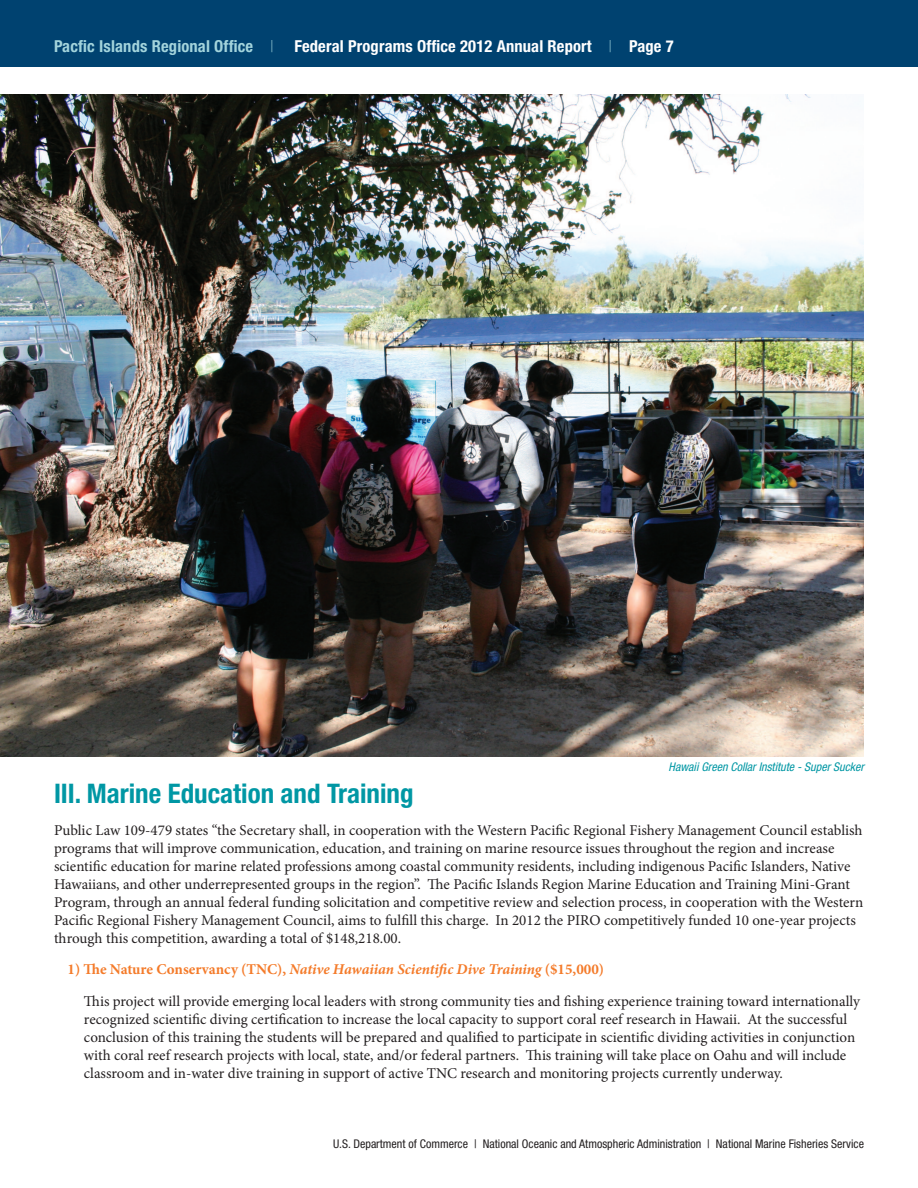
<style>
.page{position:relative;width:918px;height:1188px;background:#fff}
.page>*{position:absolute;margin:0;border:0;box-sizing:border-box;transform-origin:0 0}
.t1{font:700 condensed 27px "Helvetica Neue LT Std";color:#0097a4}
.t2{font:700 condensed 16.5px "Helvetica Neue LT Std";letter-spacing:.01em;color:#fff}
.t3{font:700 condensed 16.5px "Helvetica Neue LT Std";letter-spacing:.01em;color:#a3d4dc}
.t4{font:15px/18px "Minion Pro";color:#231f20}
.t5{font:condensed 12px "Helvetica Neue LT Std";color:#231f20}
.t6{font:italic condensed 12px "Helvetica Neue LT Std";color:#0097a4}
.s1{font-weight:100}
.s2{font-weight:100;color:#a3d4dc}
.s3{font-weight:700;color:#f47b2a}
.s4{font-weight:700;font-style:italic;color:#f47b2a}
</style>
<div class="page">
<div style="left:0;top:0;width:918px;height:68px;background:#004270"></div>
<img style="left:0;top:94px;width:864px;height:663px">
<p class="t3" style="left:54px;top:36px;width:221px">Pacfic Islands Regional Office <span class="s1">|</span></p>
<p class="t2" style="left:295px;top:36px;width:381px">Federal Programs Office 2012 Annual Report <span class="s2">|</span> Page 7</p>
<p class="t6" style="left:669px;top:759px;width:197px">Hawaii Green Collar Institute - Super Sucker</p>
<h1 class="t1" style="left:54px;top:777px;width:361px">III. Marine Education and Training</h1>
<p class="t4" style="left:54px;top:821px;width:811px">Public Law 109-479 states “the Secretary shall, in cooperation with the Western Pacific Regional Fishery Management Council establish programs that will improve communication, education, and training on marine resource issues throughout the region and increase scientific education for marine related professions among coastal community residents, including indigenous Pacific Islanders, Native Hawaiians, and other underrepresented groups in the region”. The Pacific Islands Region Marine Education and Training Mini-Grant Program, through an annual federal funding solicitation and competitive review and selection process, in cooperation with the Western Pacific Regional Fishery Management Council, aims to fulfill this charge. In 2012 the PIRO competitively funded 10 one-year projects through this competition, awarding a total of $148,218.00.</p>
<p class="t4" style="left:84px;top:954px;width:778px;line-height:31.5px;text-indent:-16px"><span class="s3">1) The Nature Conservancy (TNC),</span> <span class="s4">Native Hawaiian Scientific Dive Training</span> <span class="s3">($15,000)<br></span>This project will provide emerging local leaders with strong community ties and fishing experience training toward internationally</p>
<p class="t4" style="left:84px;top:1010px;width:773px">recognized scientific diving certification to increase the local capacity to support coral reef research in Hawaii. At the successful conclusion of this training the students will be prepared and qualified to participate in scientific dividing activities in conjunction with coral reef research projects with local, state, and/or federal partners. This training will take place on Oahu and will include classroom and in-water dive training in support of active TNC research and monitoring projects currently underway.</p>
<p class="t5" style="left:333px;top:1136px;width:532px">U.S. Department of Commerce | National Oceanic and Atmospheric Administration | National Marine Fisheries Service</p>
</div>
